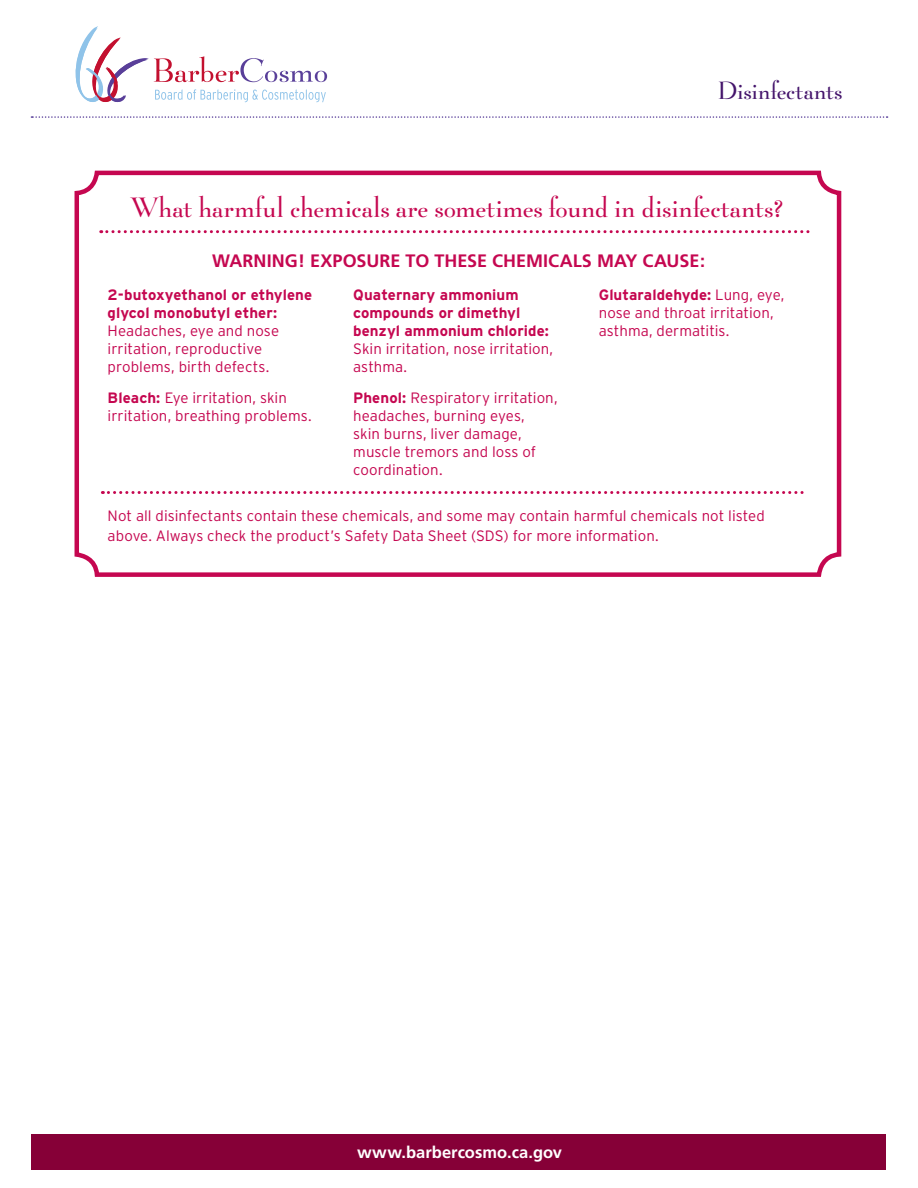
<style>
.page{position:relative;width:918px;height:1188px;background:#fff}
.page>*{position:absolute;margin:0;border:0;box-sizing:border-box;transform-origin:0 0}
.t1{font:27px "Belucian";letter-spacing:.005em;color:#c50750}
.t2{font:24px "Belucian";letter-spacing:.01em;color:#44146b}
.t3{font:700 18px "Frutiger CE";color:#c50750}
.t4{font:700 16.5px "Frutiger";color:#fff}
.t5{font:300 15px/19.5px "Interstate";letter-spacing:.005em;color:#c50750}
.t6{font:700 15px "Interstate";letter-spacing:.005em;color:#c50750}
.s1{font-weight:300}
.s2{font-weight:700}
</style>
<div class="page">
<div style="left:31px;top:1134px;width:855px;height:36px;background:#860037"></div>
<div style="left:75px;top:171px;width:766px;height:406px;border:4px solid #c50750;border-radius:20px"></div>
<svg style="left:101px;top:230px;width:709px;height:3px"></svg>
<svg style="left:102px;top:491px;width:702px;height:3px"></svg>
<svg style="left:31px;top:26px;width:857px;height:92px"></svg>
<p class="t2" style="left:718px;top:76px;width:126px">Disinfectants</p>
<p class="t1" style="left:130px;top:191px;width:655px">What harmful chemicals are sometimes found in disinfectants?</p>
<p class="t3" style="left:212px;top:250px;width:495px">WARNING! EXPOSURE TO THESE CHEMICALS MAY CAUSE:</p>
<p class="t6" style="left:108px;top:286px;width:206px">2-butoxyethanol or ethylene</p>
<p class="t6" style="left:353px;top:286px;width:167px">Quaternary ammonium</p>
<p class="t6" style="left:599px;top:286px;width:187px">Glutaraldehyde: <span class="s1">Lung, eye,</span></p>
<p class="t6" style="left:108px;top:304px;width:171px">glycol monobutyl ether:</p>
<p class="t6" style="left:353px;top:304px;width:169px">compounds or dimethyl</p>
<p class="t5" style="left:599px;top:303px;width:177px">nose and throat irritation,</p>
<p class="t5" style="left:108px;top:321px;width:173px">Headaches, eye and nose</p>
<p class="t6" style="left:353px;top:322px;width:197px">benzyl ammonium chloride:</p>
<p class="t5" style="left:599px;top:321px;width:132px">asthma, dermatitis.</p>
<p class="t5" style="left:108px;top:339px;width:156px">irritation, reproductive</p>
<p class="t5" style="left:353px;top:339px;width:202px">Skin irritation, nose irritation,</p>
<p class="t5" style="left:108px;top:357px;width:163px">problems, birth defects.</p>
<p class="t5" style="left:353px;top:357px;width:56px">asthma.</p>
<p class="t5" style="left:108px;top:388px;width:181px"><span class="s2">Bleach:</span> Eye irritation, skin</p>
<p class="t5" style="left:353px;top:388px;width:206px"><span class="s2">Phenol:</span> Respiratory irritation,</p>
<p class="t5" style="left:108px;top:406px;width:206px">irritation, breathing problems.</p>
<p class="t5" style="left:353px;top:406px;width:173px">headaches, burning eyes,</p>
<p class="t5" style="left:353px;top:424px;width:170px">skin burns, liver damage,</p>
<p class="t5" style="left:353px;top:442px;width:184px">muscle tremors and loss of</p>
<p class="t5" style="left:353px;top:460px;width:91px">coordination.</p>
<p class="t5" style="left:108px;top:506px;width:659px">Not all disinfectants contain these chemicals, and some may contain harmful chemicals not listed above. Always check the product’s Safety Data Sheet (SDS) for more information.</p>
<p class="t4" style="left:357px;top:1143px;width:207px">www.barbercosmo.ca.gov</p>
</div>
